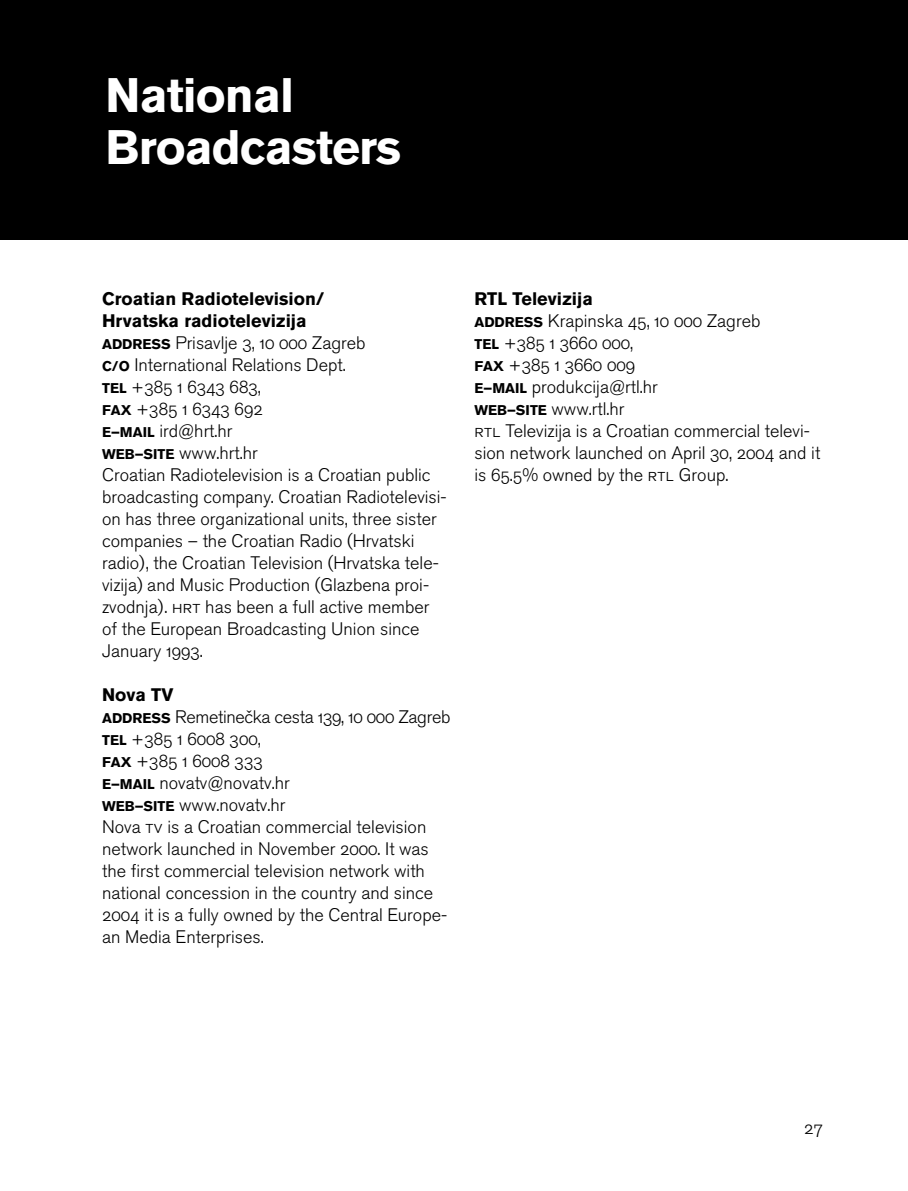
<style>
.page{position:relative;width:908px;height:1191px;background:#fff}
.page>*{position:absolute;margin:0;border:0;box-sizing:border-box;transform-origin:0 0}
.t1{font:700 48px/52px "Akzidenz Grotesk CE";letter-spacing:-.02em;color:#fff}
.t2{font:18px/22px "Akzidenz Grotesk CE Light Os F";color:#000}
.t3{font:700 18px/22px "Akzidenz Grotesk CE";color:#000}
.t4{font:18px/22px "Akzidenz Grotesk CE Light Os F";letter-spacing:-.02em;color:#000}
.t5{font:700 14px "Akzidenz Grotesk CE";color:#000}
.s1{font-family:"Akzidenz Grotesk CE";font-weight:700;font-size:14px}
.s2{font-family:"Akzidenz Grotesk CE Light SC"}
</style>
<div class="page">
<div style="left:0;top:0;width:907px;height:239px;background:#000"></div>
<h1 class="t1" style="left:106px;top:70px;width:297px">National<br>Broadcasters</h1>
<p class="t3" style="left:102px;top:288px;width:224px">Croatian Radiotelevision/<br>Hrvatska radiotelevizija</p>
<p class="t5" style="left:102px;top:336px;width:21px">Address</p>
<p class="t2" style="left:102px;top:332px;width:265px;text-indent:73px">Prisavlje 3, 10 000 Zagreb <span class="s1">c/o</span> International Relations Dept.<br><span class="s1">Tel</span> +385 1 6343 683,<br><span class="s1">Fax</span> +385 1 6343 692</p>
<p class="t5" style="left:102px;top:424px;width:28px">E–mai</p>
<p class="t2" style="left:147px;top:420px;width:87px"><span class="s1">l</span> ird@hrt.hr</p>
<p class="t5" style="left:102px;top:446px;width:51px">Web–site</p>
<p class="t2" style="left:102px;top:442px;width:346px;text-indent:77px">www.hrt.hr<br>Croatian Radiotelevision is a Croatian public broadcasting company. Croatian Radiotelevisi&shy;on has three organizational units, three sister companies – the Croatian Radio (Hrvatski radio), the Croatian Television (Hrvatska tele&shy;vizija) and Music Production (Glazbena proi&shy;zvodnja). <span class="s2">hrt</span> has been a full active member of the European Broadcasting Union since January 1993.</p>
<p class="t3" style="left:102px;top:684px;width:73px">Nova TV</p>
<p class="t5" style="left:102px;top:710px;width:21px">Address</p>
<p class="t4" style="left:102px;top:706px;width:349px;text-indent:73px">Remetinečka cesta 139, 10 000 Zagreb<br><span class="s1">Tel</span> +385 1 6008 300,<br><span class="s1">Fax</span> +385 1 6008 333</p>
<p class="t5" style="left:102px;top:776px;width:28px">E–mai</p>
<p class="t2" style="left:147px;top:772px;width:144px"><span class="s1">l</span> novatv@novatv.hr</p>
<p class="t5" style="left:102px;top:798px;width:51px">Web–site</p>
<p class="t2" style="left:102px;top:794px;width:346px;text-indent:77px">www.novatv.hr<br>Nova <span class="s2">tv</span> is a Croatian commercial television network launched in November 2000. It was the first commercial television network with national concession in the country and since 2004 it is a fully owned by the Central Europe&shy;an Media Enterprises.</p>
<p class="t3" style="left:474px;top:288px;width:120px">RTL Televizija</p>
<p class="t5" style="left:474px;top:314px;width:21px">Address</p>
<p class="t2" style="left:474px;top:310px;width:287px;text-indent:73px">Krapinska 45, 10 000 Zagreb<br><span class="s1">Tel</span> +385 1 3660 000,<br><span class="s1">Fax</span> +385 1 3660 009</p>
<p class="t5" style="left:474px;top:380px;width:28px">E–mai</p>
<p class="t2" style="left:519px;top:376px;width:140px"><span class="s1">l</span> produkcija@rtl.hr</p>
<p class="t5" style="left:474px;top:402px;width:51px">Web–site</p>
<p class="t2" style="left:474px;top:398px;width:347px;text-indent:77px">www.rtl.hr<br><span class="s2">rtl</span> Televizija is a Croatian commercial televi&shy;sion network launched on April 30, 2004 and it is 65.5% owned by the <span class="s2">rtl</span> Group.</p>
<p class="t2" style="left:803px;top:1117px;width:20px">27</p>
</div>
